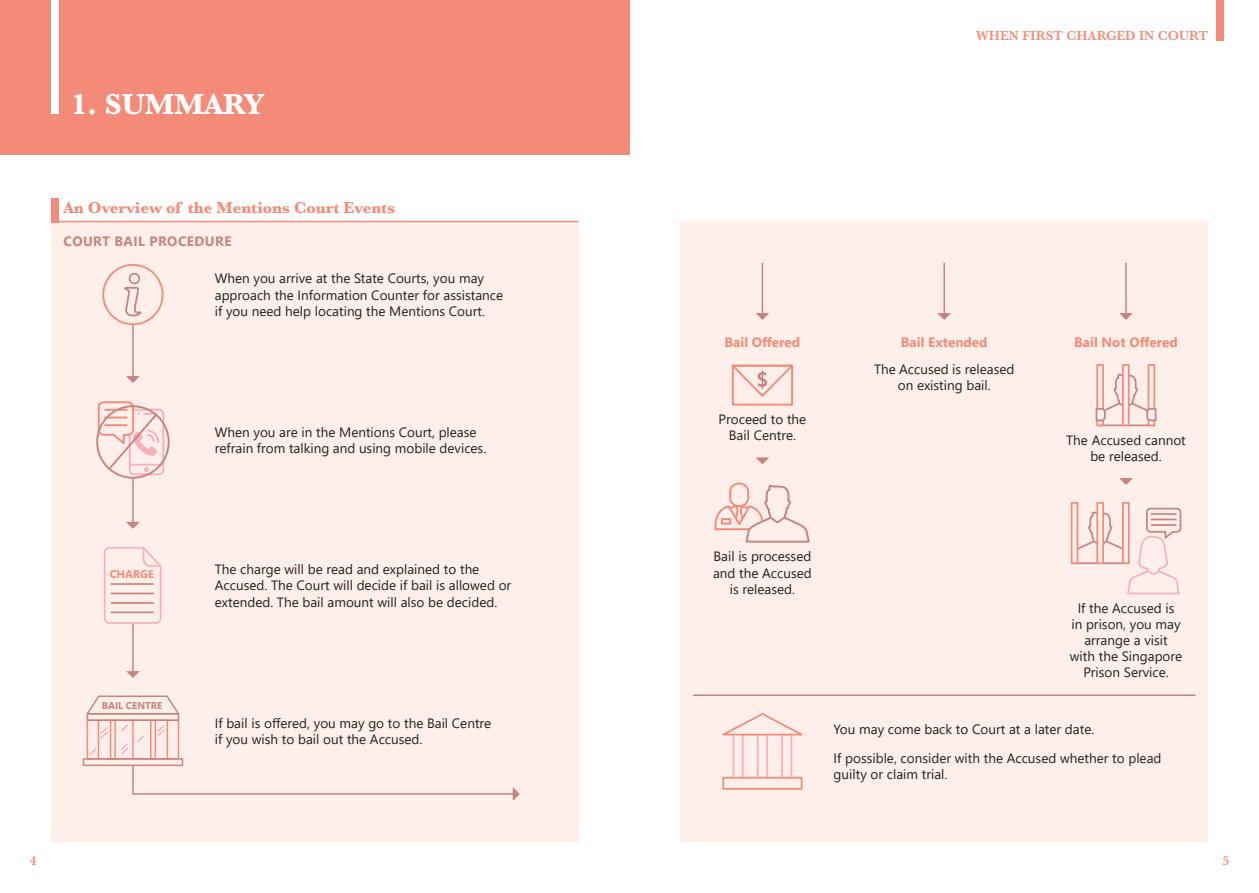
<style>
.page{position:relative;width:1259px;height:893px;background:#fff}
.page>*{position:absolute;margin:0;border:0;box-sizing:border-box;transform-origin:0 0}
.Section_Header{font:700 30px "Baskerville";color:#fff}
.Sub_Title{font:700 16.5px "Baskerville";color:#f48b79}
.Body{font:13.5px/16.2px "Segoe UI";color:#231f20}
.Body-2{font:700 13.5px "Segoe UI";color:#f48b79}
.t1{font:600 13.5px "Baskerville";color:#f48b79}
.Body-3{font:700 13.5px "Segoe UI";letter-spacing:.035em;color:#c6837f}
.t2{font:700 11.1px "Segoe UI";color:#f48b79}
.t3{font:700 9.9px "Segoe UI";color:#c6837f}
</style>
<div class="page">
<div style="left:51px;top:221px;width:527px;height:621px;background:#feefea"></div>
<div style="left:680px;top:221px;width:528px;height:621px;background:#feefea"></div>
<div style="left:1216px;top:0;width:7px;height:40px;background:#f48b79"></div>
<div style="left:0;top:0;width:629px;height:155px;background:#f48b79"></div>
<div style="left:51px;top:0;width:7px;height:114px;background:#fff"></div>
<div style="left:51px;top:198px;width:7px;height:24px;background:#f48b79"></div>
<svg style="left:56px;top:197px;width:523px;height:26px"></svg>
<hr style="left:132px;top:324px;width:2px;height:55px;background:#c6837f">
<svg style="left:126px;top:376px;width:14px;height:7px"></svg>
<hr style="left:761px;top:263px;width:2px;height:53px;background:#c6837f">
<svg style="left:755px;top:313px;width:14px;height:7px"></svg>
<hr style="left:943px;top:263px;width:2px;height:53px;background:#c6837f">
<svg style="left:937px;top:313px;width:14px;height:7px"></svg>
<hr style="left:1125px;top:263px;width:1px;height:53px;background:#c6837f">
<svg style="left:1119px;top:313px;width:14px;height:7px"></svg>
<div style="left:102px;top:264px;width:61px;height:61px;border:2px solid #f48b79;border-radius:50%"></div>
<svg style="left:124px;top:273px;width:18px;height:43px"></svg>
<div style="left:757px;top:730px;width:11px;height:52px;border:2px solid #f5b1bd"></div>
<div style="left:732px;top:730px;width:11px;height:52px;border:2px solid #f5b1bd"></div>
<div style="left:781px;top:730px;width:11px;height:52px;border:2px solid #f5b1bd"></div>
<svg style="left:722px;top:713px;width:80px;height:23px"></svg>
<div style="left:723px;top:778px;width:78px;height:11px;background:#feefeb"></div>
<div style="left:722px;top:777px;width:80px;height:13px;border:2px solid #f48b79"></div>
<hr style="left:132px;top:478px;width:2px;height:47px;background:#c6837f">
<svg style="left:126px;top:522px;width:14px;height:7px"></svg>
<svg style="left:96px;top:401px;width:74px;height:79px"></svg>
<hr style="left:132px;top:621px;width:2px;height:53px;background:#c6837f">
<svg style="left:126px;top:671px;width:14px;height:7px"></svg>
<svg style="left:103px;top:547px;width:59px;height:78px"></svg>
<hr style="left:111px;top:583px;width:42px;height:2px;background:#c6837f">
<hr style="left:111px;top:593px;width:42px;height:1px;background:#c6837f">
<hr style="left:111px;top:602px;width:42px;height:2px;background:#c6837f">
<hr style="left:111px;top:612px;width:42px;height:1px;background:#c6837f">
<svg style="left:132px;top:764px;width:388px;height:37px"></svg>
<div style="left:87px;top:719px;width:92px;height:41px;border:1px solid #f48b79"></div>
<div style="left:110px;top:719px;width:6px;height:41px;border:1px solid #f48b79"></div>
<div style="left:150px;top:719px;width:6px;height:41px;border:1px solid #f48b79"></div>
<hr style="left:167px;top:720px;width:1px;height:39px;background:#f48b79">
<hr style="left:98px;top:720px;width:1px;height:39px;background:#f48b79">
<hr style="left:132px;top:720px;width:2px;height:39px;background:#f48b79">
<svg style="left:121px;top:724px;width:7px;height:8px"></svg>
<svg style="left:137px;top:736px;width:7px;height:7px"></svg>
<svg style="left:88px;top:747px;width:10px;height:10px"></svg>
<svg style="left:157px;top:725px;width:8px;height:11px"></svg>
<svg style="left:99px;top:726px;width:9px;height:14px"></svg>
<div style="left:83px;top:758px;width:100px;height:8px;border:1px solid #c6837f"></div>
<div style="left:87px;top:713px;width:92px;height:8px;border:1px solid #c6837f"></div>
<svg style="left:86px;top:695px;width:94px;height:21px"></svg>
<svg style="left:121px;top:743px;width:7px;height:12px"></svg>
<svg style="left:755px;top:457px;width:14px;height:7px"></svg>
<div style="left:732px;top:365px;width:61px;height:41px;border:2px solid #f48b79"></div>
<svg style="left:731px;top:364px;width:62px;height:34px"></svg>
<div style="left:1096px;top:364px;width:8px;height:62px;border:2px solid #f48b79"></div>
<div style="left:1147px;top:364px;width:8px;height:62px;border:2px solid #f48b79"></div>
<div style="left:1122px;top:364px;width:7px;height:62px;border:2px solid #f48b79"></div>
<svg style="left:1095px;top:371px;width:61px;height:55px"></svg>
<svg style="left:1119px;top:478px;width:14px;height:7px"></svg>
<svg style="left:714px;top:482px;width:96px;height:61px"></svg>
<div style="left:1070px;top:502px;width:8px;height:62px;border:2px solid #f48b79"></div>
<div style="left:1122px;top:502px;width:7px;height:62px;border:2px solid #f48b79"></div>
<div style="left:1096px;top:502px;width:8px;height:62px;border:2px solid #f48b79"></div>
<svg style="left:1070px;top:507px;width:111px;height:87px"></svg>
<hr style="left:1151px;top:524px;width:25px;height:2px;background:#c6837f">
<hr style="left:693px;top:694px;width:502px;height:2px;background:#c6837f">
<p class="Section_Header" style="left:71px;top:83px;width:195px">1. SUMMARY</p>
<p class="Sub_Title" style="left:63px;top:196px;width:333px">An Overview of the Mentions Court Events</p>
<p class="Body-3" style="left:64px;top:228px;width:170px">COURT BAIL PROCEDURE</p>
<p class="Body" style="left:215px;top:269px;width:290px">When you arrive at the State Courts, you may approach the Information Counter for assistance if you need help locating the Mentions Court.</p>
<p class="t2" style="left:110px;top:566px;width:46px">CHARGE</p>
<p class="t3" style="left:102px;top:698px;width:62px">BAIL CENTRE</p>
<p class="Body" style="left:215px;top:423px;width:273px">When you are in the Mentions Court, please refrain from talking and using mobile devices.</p>
<p class="Body" style="left:215px;top:560px;width:298px">The charge will be read and explained to the<br>Accused. The Court will decide if bail is allowed or extended. The bail amount will also be decided.</p>
<p class="Body" style="left:215px;top:713px;width:278px">If bail is offered, you may go to the Bail Centre if you wish to bail out the Accused.</p>
<p class="t1" style="left:975px;top:27px;width:234px">WHEN FIRST CHARGED IN COURT</p>
<p class="Body-2" style="left:724px;top:329px;width:77px">Bail Offered</p>
<p class="Body" style="left:718px;top:410px;width:89px;text-align:center">Proceed to the<br>Bail Centre.</p>
<p class="Body-2" style="left:901px;top:329px;width:88px">Bail Extended</p>
<p class="Body-2" style="left:1074px;top:329px;width:105px">Bail Not Offered</p>
<p class="Body" style="left:874px;top:360px;width:142px;text-align:center">The Accused is released on existing bail.</p>
<p class="Body" style="left:1066px;top:431px;width:121px;text-align:center">The Accused cannot be released.</p>
<p class="Body" style="left:713px;top:547px;width:100px;text-align:center">Bail is processed and the Accused is released.</p>
<p class="Body" style="left:1069px;top:599px;width:114px;text-align:center">If the Accused is<br>in prison, you may arrange a visit<br>with the Singapore<br>Prison Service.</p>
<p class="Body" style="left:833px;top:720px;width:262px">You may come back to Court at a later date.</p>
<p class="Body" style="left:833px;top:748px;width:329px">If possible, consider with the Accused whether to plead guilty or claim trial.</p>
<p class="t1" style="left:30px;top:851px;width:8px">4</p>
<p class="t1" style="left:1222px;top:851px;width:8px">5</p>
</div>
